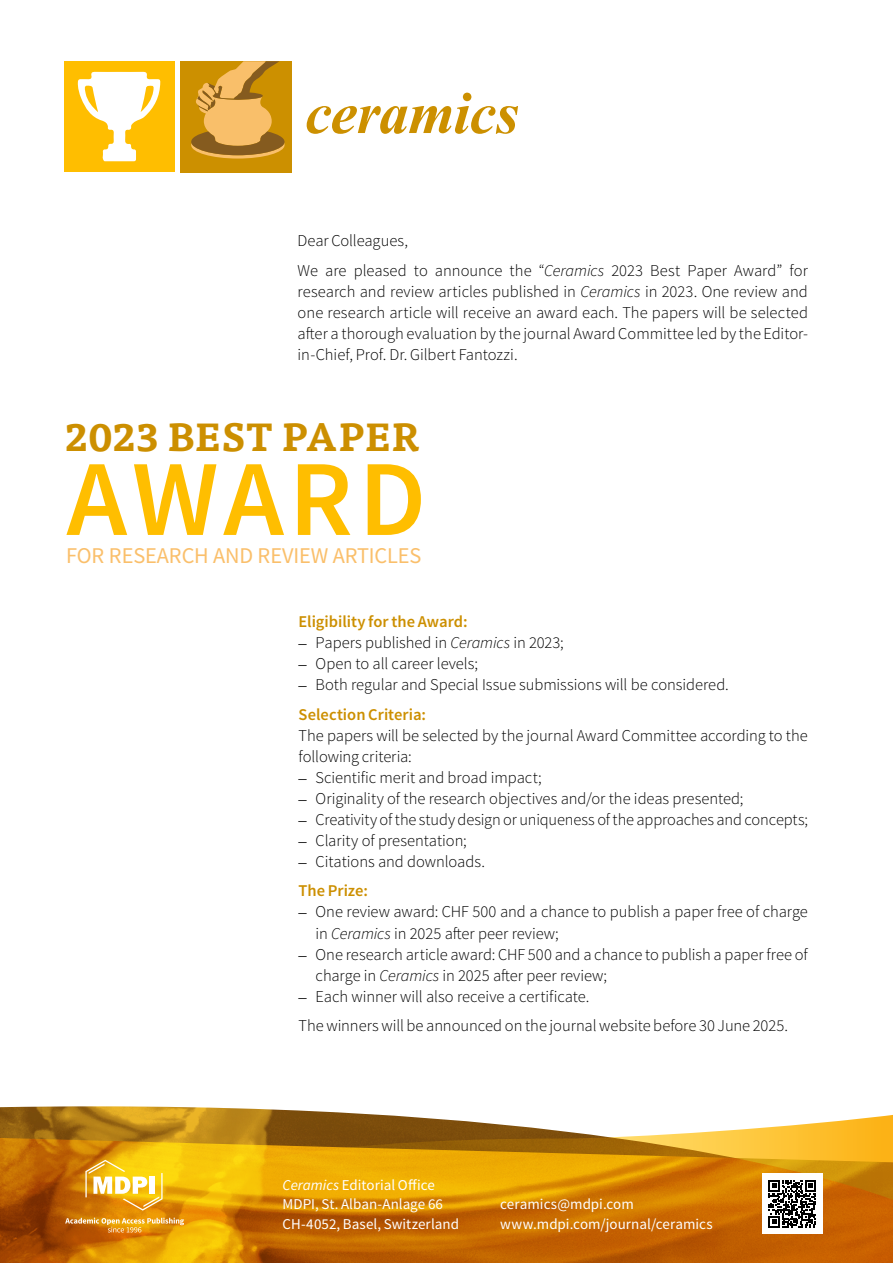
<style>
.page{position:relative;width:893px;height:1263px;background:#fff}
.page>*{position:absolute;margin:0;border:0;box-sizing:border-box;transform-origin:0 0}
.t1{font:600 108px "Source Sans Pro";letter-spacing:.05em;color:#ffbe00}
.t2{font:italic 700 59.7px "Times New Roman";letter-spacing:-.015em;color:#cc9000}
.t3{font:700 38.7px "Tisa OT";letter-spacing:-.005em;color:#cc8f00}
.t4{font:22.5px "Source Sans Pro";letter-spacing:-.005em;color:#fabf6b}
.t5{font:300 16.5px/21px "Source Sans Pro";letter-spacing:-.005em;color:#000}
.t6{font:600 16.5px "Source Sans Pro";color:#cc8f00}
.t7{font:15px/19.5px "Source Sans Pro";color:#fff}
.s1{font-style:italic}
.s2{font-family:"Adobe Garamond Pro";font-weight:400}
.s3{font-weight:600;color:#cc8f00}
</style>
<div class="page">
<img style="left:0;top:1106px;width:348px;height:7px">
<svg style="left:0;top:1113px;width:893px;height:150px;background:#cd8615"></svg>
<div style="left:762px;top:1173px;width:61px;height:61px;background:#fff"></div>
<svg style="left:769px;top:1180px;width:47px;height:47px"></svg>
<svg style="left:85px;top:1160px;width:78px;height:50px"></svg>
<svg style="left:65px;top:1217px;width:119px;height:15px;background:#de9931"></svg>
<div style="left:64px;top:61px;width:110px;height:111px;background:#ffbe00"></div>
<svg style="left:78px;top:72px;width:82px;height:89px"></svg>
<div style="left:180px;top:61px;width:111px;height:112px;background:#cc9000"></div>
<svg style="left:191px;top:61px;width:94px;height:98px"></svg>
<h2 class="t2" style="left:305px;top:71px;width:215px">ceramics</h2>
<p class="t5" style="left:298px;top:226px;width:512px;line-height:29.5px">Dear Colleagues,<br>We are pleased to announce the “<span class="s1">Ceramics</span> 2023 Best Paper Award” for</p>
<p class="t5" style="left:298px;top:281px;width:512px;text-align:justify">research and review articles published in <span class="s1">Ceramics</span> in 2023. One review and one research article will receive an award each. The papers will be selected after a thorough evaluation by the journal Award Committee led by the Editor&shy;in-Chief, Prof. Dr. Gilbert Fantozzi.</p>
<h3 class="t3" style="left:65px;top:413px;width:357px">2023 BEST PAPER</h3>
<h1 class="t1" style="left:67px;top:431px;width:361px">AWARD</h1>
<h3 class="t4" style="left:66px;top:541px;width:357px">FOR RESEARCH AND REVIEW ARTICLES</h3>
<p class="t6" style="left:299px;top:611px;width:171px">Eligibility for the Award:</p>
<p class="t5" style="left:299px;top:632px;width:267px"><span class="s2">–</span> Papers published in <span class="s1">Ceramics</span> in 2023;</p>
<p class="t5" style="left:299px;top:653px;width:181px"><span class="s2">–</span> Open to all career levels;</p>
<p class="t5" style="left:299px;top:670px;width:432px;line-height:29.5px"><span class="s2">–</span> Both regular and Special Issue submissions will be considered.<br><span class="s3">Selection Criteria:</span></p>
<p class="t5" style="left:299px;top:725px;width:511px">The papers will be selected by the journal Award Committee according to the following criteria:</p>
<p class="t5" style="left:299px;top:767px;width:245px"><span class="s2">–</span> Scientific merit and broad impact;</p>
<p class="t5" style="left:299px;top:788px;width:446px"><span class="s2">–</span> Originality of the research objectives and/or the ideas presented;</p>
<p class="t5" style="left:299px;top:809px;width:511px"><span class="s2">–</span> Creativity of the study design or uniqueness of the approaches and concepts;</p>
<p class="t5" style="left:299px;top:830px;width:170px"><span class="s2">–</span> Clarity of presentation;</p>
<p class="t5" style="left:299px;top:847px;width:188px;line-height:29.5px"><span class="s2">–</span> Citations and downloads.<br><span class="s3">The Prize:</span></p>
<p class="t5" style="left:316px;top:901px;width:494px;text-indent:-17px"><span class="s2">–</span> One review award: CHF 500 and a chance to publish a paper free of charge in <span class="s1">Ceramics</span> in 2025 after peer review;</p>
<p class="t5" style="left:316px;top:944px;width:494px;text-indent:-17px"><span class="s2">–</span> One research article award: CHF 500 and a chance to publish a paper free of charge in <span class="s1">Ceramics</span> in 2025 after peer review;</p>
<p class="t5" style="left:299px;top:981px;width:491px;line-height:29.5px"><span class="s2">–</span> Each winner will also receive a certificate.<br>The winners will be announced on the journal website before 30 June 2025.</p>
<p class="t7" style="left:283px;top:1175px;width:178px"><span class="s1">Ceramics</span> Editorial Office<br>MDPI, St. Alban-Anlage 66<br>CH-4052, Basel, Switzerland</p>
<p class="t7" style="left:500px;top:1195px;width:214px">ceramics@mdpi.com www.mdpi.com/journal/ceramics</p>
</div>
